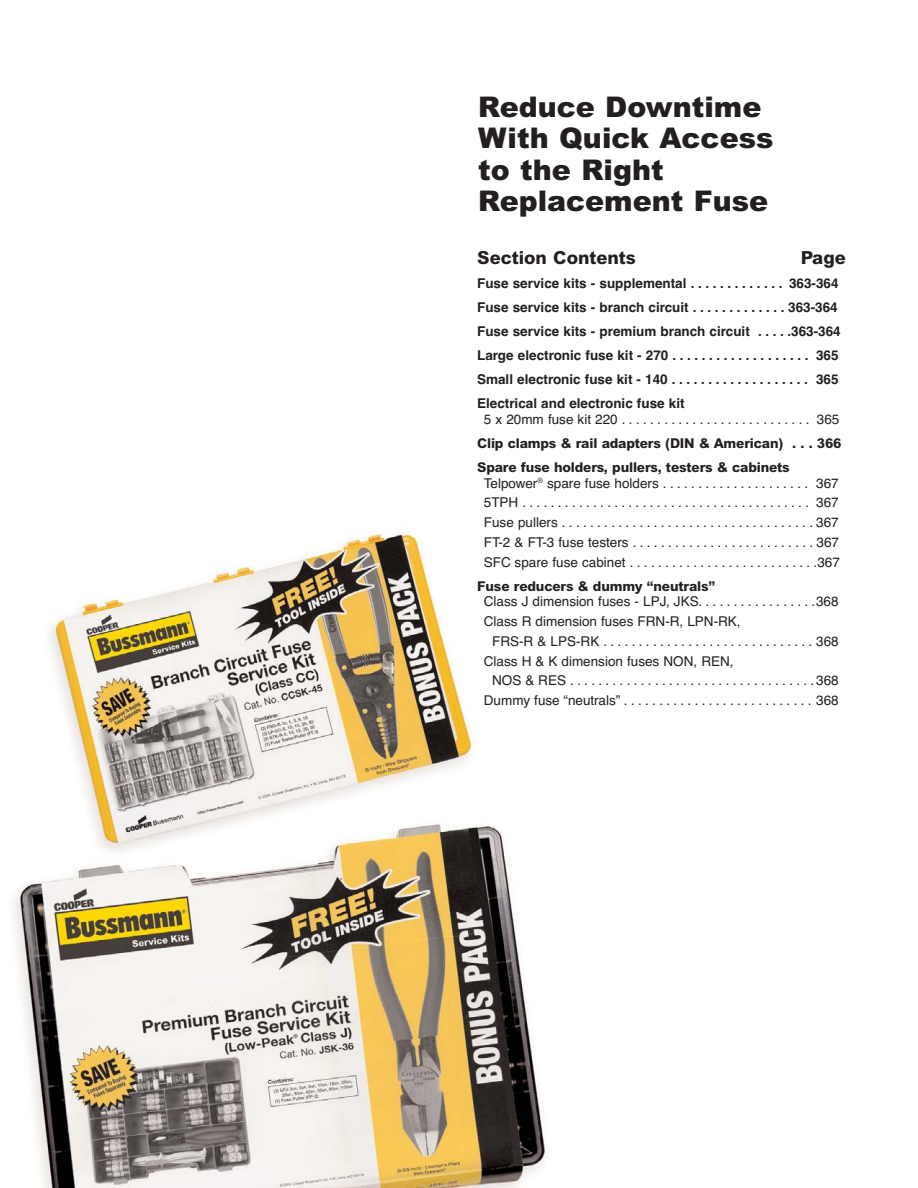
<style>
.page{position:relative;width:918px;height:1188px;background:#fff}
.page>*{position:absolute;margin:0;border:0;box-sizing:border-box;transform-origin:0 0}
.t1{font:900 28.5px/31.5px "Arial";color:#231f20}
.t2{font:800 18px "Arial";color:#231f20}
.t3{font:13.5px/19.6px "Helvetica";color:#231f20}
.t4{font:700 13.5px/24px "Helvetica";color:#231f20}
.t5{font:800 13.5px/24px "Arial";letter-spacing:-.01em;color:#231f20}
</style>
<div class="page">
<img style="left:14px;top:533px;width:532px;height:655px">
<h1 class="t1" style="left:478px;top:93px;width:297px">Reduce Downtime<br>With Quick Access to the Right<br>Replacement Fuse</h1>
<h2 class="t2" style="left:477px;top:251px;width:160px">Section Contents</h2>
<h2 class="t2" style="left:801px;top:251px;width:47px">Page</h2>
<p class="t4" style="left:477px;top:272px;width:365px">Fuse service kits - supplemental . . . . . . . . . . . . . 363-364<br>Fuse service kits - branch circuit . . . . . . . . . . . . . 363-364<br>Fuse service kits - premium branch circuit . . . . .363-364<br>Large electronic fuse kit - 270 . . . . . . . . . . . . . . . . . . . 365<br>Small electronic fuse kit - 140 . . . . . . . . . . . . . . . . . . . 365<br>Electrical and electronic fuse kit</p>
<p class="t3" style="left:484px;top:411px;width:357px">5 x 20mm fuse kit 220 ........................... 365</p>
<p class="t5" style="left:477px;top:432px;width:366px">Clip clamps &amp; rail adapters (DIN &amp; American) . . . 366<br>Spare fuse holders, pullers, testers &amp; cabinets</p>
<p class="t3" style="left:484px;top:474px;width:358px;text-align:justify">Telpower<sup>®</sup> spare fuse holders . . . . . . . . . . . . . . . . . . . . . 367<br>5TPH ......................................... 367<br>Fuse pullers ....................................367<br>FT-2 &amp; FT-3 fuse testers ..........................367<br>SFCspare fuse cabinet ...........................367</p>
<p class="t5" style="left:477px;top:575px;width:240px">Fuse reducers &amp; dummy “neutrals”</p>
<p class="t3" style="left:484px;top:593px;width:356px">Class J dimension fuses - LPJ, JKS. . . . . . . . . . . . . . . . .368<br>Class R dimension fuses FRN-R, LPN-RK,</p>
<p class="t3" style="left:484px;top:633px;width:356px;text-indent:8px">FRS-R &amp; LPS-RK ..............................368<br>Class H &amp; K dimension fuses NON, REN,</p>
<p class="t3" style="left:484px;top:672px;width:356px;text-align:right">NOS &amp;RES ...................................368<br>Dummy fuse “neutrals”...........................368</p>
</div>
